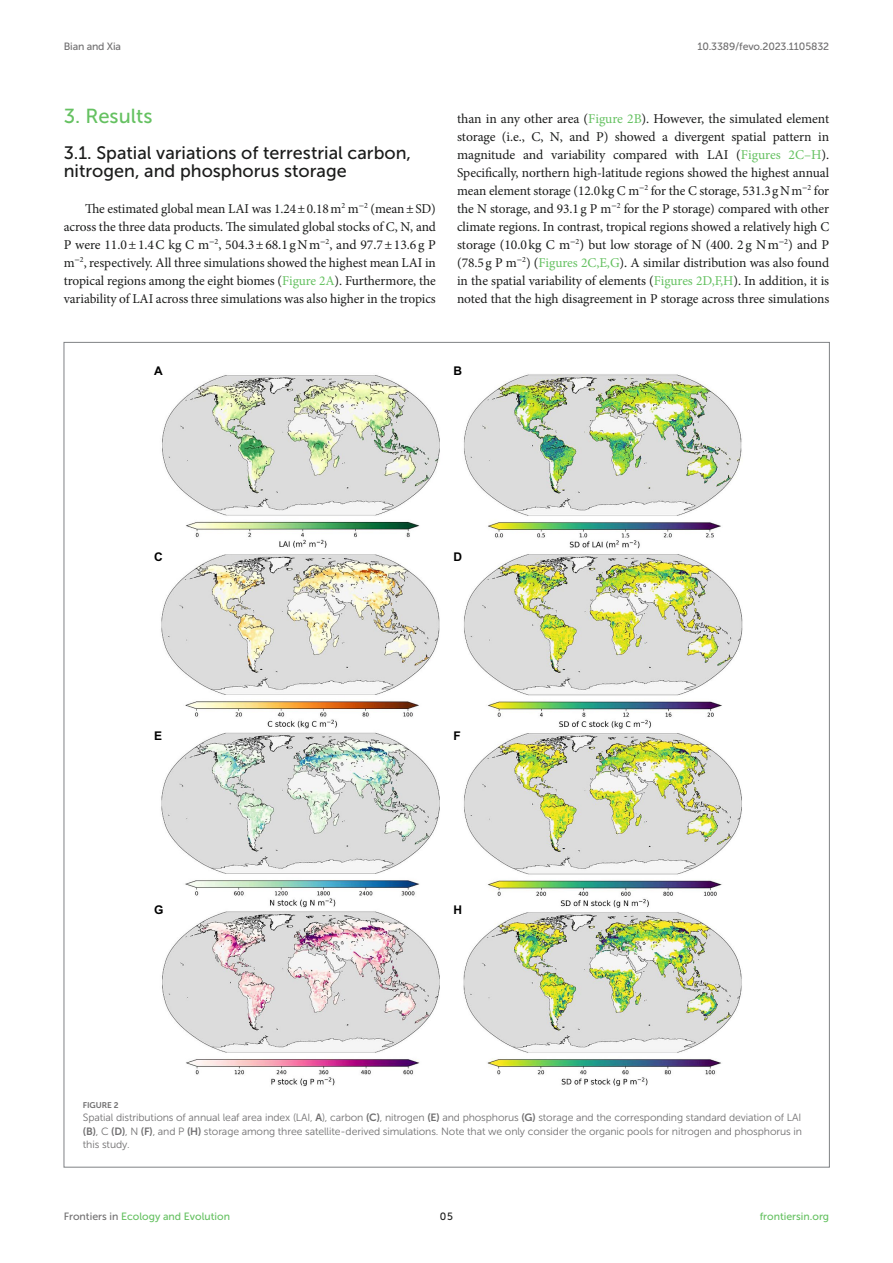
<style>
.page{position:relative;width:893px;height:1263px;background:#fff}
.page>*{position:absolute;margin:0;border:0;box-sizing:border-box;transform-origin:0 0}
.HEAD_1{font:20.25px "Museo Sans 500";color:#65c161}
.HEAD_2_after_HEAD_1{font:18px/18px "Museo Sans 500";color:#1b1c1b}
.TEXT_FLUSH{font:13.5px/18px "Minion Pro";letter-spacing:-.005em;color:#1b1c1b;text-align:justify}
.t1{font:700 12px "Arial";color:#000}
.FIG_LEG{font:10.5px/13.5px "Museo Sans 300";letter-spacing:-.01em;color:#706f70;text-align:justify}
.t2{font:10.5px "Museo Sans 500";color:#65c161}
.t3{font:10.5px "Museo Sans 500";letter-spacing:-.015em;color:#706f70}
.t4{font:10.5px "Museo Sans 500";color:#1b1c1b}
.FIG_HD{font:8.25px "Museo Sans 700";letter-spacing:-.01em;color:#706f70}
.s1{color:#65c161}
.s2{font-family:"Museo Sans 700"}
.s3{color:#706f70}
</style>
<div class="page">
<img style="left:161px;top:374px;width:582px;height:713px">
<p class="t3" style="left:64px;top:41px;width:59px">Bian and Xia</p>
<p class="t3" style="left:697px;top:41px;width:133px">10.3389/fevo.2023.1105832</p>
<p class="HEAD_1" style="left:64px;top:105px;width:90px">3. Results</p>
<p class="HEAD_2_after_HEAD_1" style="left:64px;top:144px;width:349px">3.1. Spatial variations of terrestrial carbon, nitrogen, and phosphorus storage</p>
<p class="TEXT_FLUSH" style="left:64px;top:200px;width:374px;text-indent:21px">The estimated global mean LAI was 1.24±0.18m<sup>2</sup> m<sup>−</sup><sup>2</sup> (mean±SD) across the three data products. The simulated global stocks of C, N, and P were 11.0±1.4C kg C m<sup>−</sup><sup>2</sup>, 504.3±68.1gNm<sup>−</sup><sup>2</sup>, and 97.7±13.6g P m<sup>−</sup><sup>2</sup>, respectively. All three simulations showed the highest mean LAI in tropical regions among the eight biomes (<span class="s1">Figure 2A</span>). Furthermore, the variability of LAI across three simulations was also higher in the tropics</p>
<p class="TEXT_FLUSH" style="left:457px;top:110px;width:374px">than in any other area (<span class="s1">Figure 2B</span>). However, the simulated element storage (i.e., C, N, and P) showed a divergent spatial pattern in magnitude and variability compared with LAI (<span class="s1">Figures 2C–H</span>).<br>Specifically, northern high-latitude regions showed the highest annual mean element storage (12.0kg C m<sup>−</sup><sup>2</sup> for the C storage, 531.3gNm<sup>−</sup><sup>2</sup> for the N storage, and 93.1g P m<sup>−</sup><sup>2</sup> for the P storage) compared with other climate regions. In contrast, tropical regions showed a relatively high C storage (10.0kg C m<sup>−</sup><sup>2</sup>) but low storage of N (400. 2g Nm<sup>−</sup><sup>2</sup>) and P (78.5g P m<sup>−</sup><sup>2</sup>) (<span class="s1">Figures 2C,E,G</span>). A similar distribution was also found in the spatial variability of elements (<span class="s1">Figures 2D,F,H</span>). In addition, it is noted that the high disagreement in P storage across three simulations</p>
<p class="t1" style="left:154px;top:362px;width:10px">A</p>
<p class="t1" style="left:454px;top:362px;width:10px">B</p>
<p class="t1" style="left:154px;top:548px;width:10px">C</p>
<p class="t1" style="left:454px;top:548px;width:10px">D</p>
<p class="t1" style="left:154px;top:728px;width:10px">E</p>
<p class="t1" style="left:454px;top:728px;width:9px">F</p>
<p class="t1" style="left:154px;top:901px;width:11px">G</p>
<p class="t1" style="left:454px;top:901px;width:10px">H</p>
<p class="FIG_HD" style="left:83px;top:1100px;width:37px">FIGURE 2</p>
<p class="FIG_LEG" style="left:83px;top:1111px;width:720px">Spatial distributions of annual leaf area index (LAI, <span class="s2">A</span>), carbon <span class="s2">(C)</span>, nitrogen <span class="s2">(E)</span> and phosphorus <span class="s2">(G)</span> storage and the corresponding standard deviation of LAI <span class="s2">(B)</span>, C <span class="s2">(D)</span>, N <span class="s2">(F)</span>, and P <span class="s2">(H)</span> storage among three satellite-derived simulations. Note that we only consider the organic pools for nitrogen and phosphorus in this study.</p>
<p class="t2" style="left:64px;top:1211px;width:168px"><span class="s3">Frontiers in</span> Ecology and Evolution</p>
<p class="t4" style="left:440px;top:1211px;width:14px">05</p>
<p class="t2" style="left:760px;top:1211px;width:71px">frontiersin.org</p>
</div>
